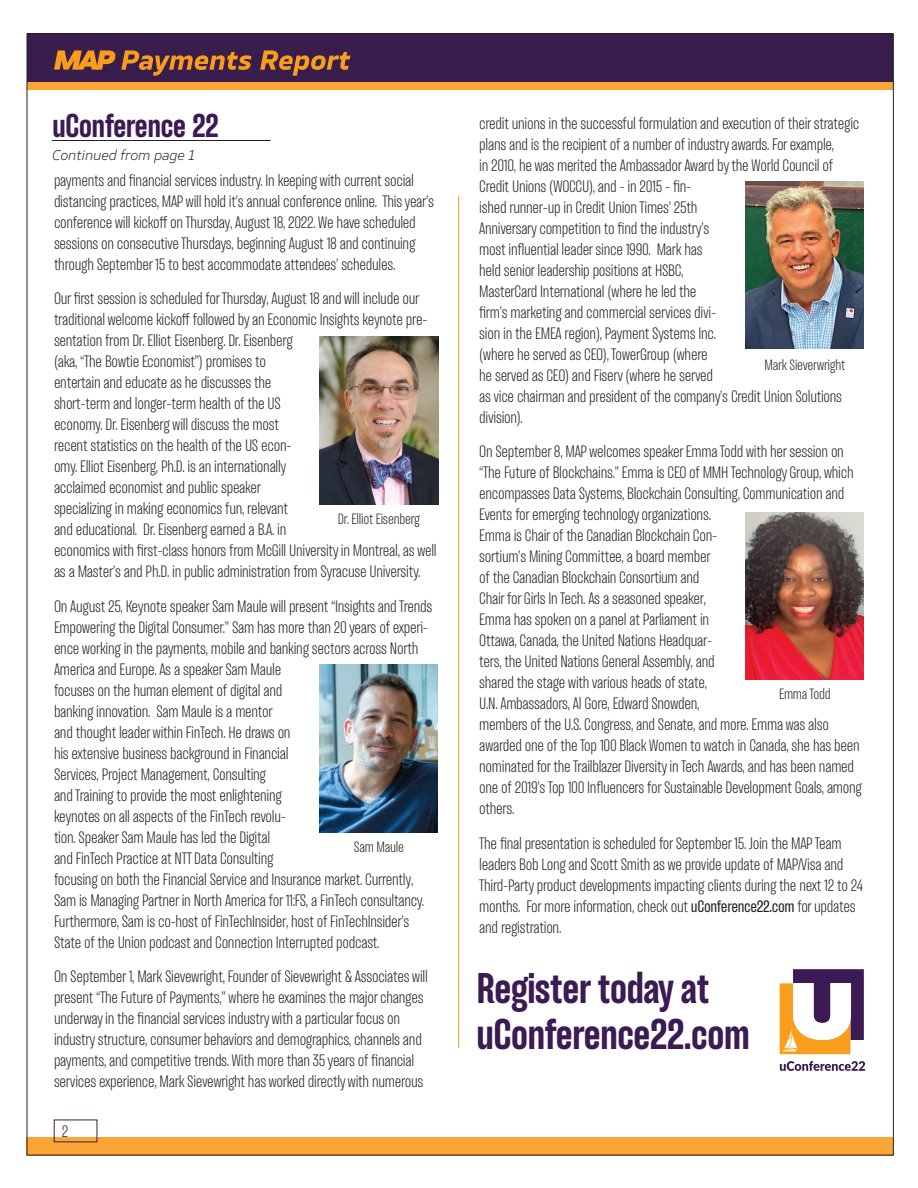
<style>
.page{position:relative;width:918px;height:1188px;background:#fff}
.page>*{position:absolute;margin:0;border:0;box-sizing:border-box;transform-origin:0 0}
.t1{font:700 39px/46.8px "TT Backwards Sans";letter-spacing:-.025em;color:#3c1b54}
.t2{font:700 30px "TT Backwards Sans";letter-spacing:-.025em;color:#3c1b54}
.t3{font:300 15px/21px "TT Backwards Sans";letter-spacing:-.02em;color:#231f20}
.t4{font:300 15px "TT Backwards Sans";color:#3c1b54}
.t5{font:300 13.5px "TT Backwards Sans";letter-spacing:-.02em;color:#231f20}
.t6{font:italic 300 13.5px "TT Severs";color:#231f20}
.s1{font-weight:400}
</style>
<div class="page">
<div style="left:27px;top:1137px;width:866px;height:18px;background:#faa636"></div>
<div style="left:27px;top:33px;width:866px;height:57px;background:#faa636"></div>
<div style="left:27px;top:33px;width:866px;height:49px;background:#391d4c"></div>
<svg style="left:121px;top:50px;width:229px;height:26px"></svg>
<svg style="left:54px;top:50px;width:61px;height:20px"></svg>
<hr style="left:52px;top:140px;width:219px;height:1px;background:#231f20">
<img style="left:320px;top:665px;width:118px;height:167px">
<hr style="left:458px;top:195px;width:1px;height:853px;background:#f89e1c">
<img style="left:746px;top:181px;width:118px;height:168px">
<img style="left:320px;top:337px;width:118px;height:167px">
<img style="left:746px;top:512px;width:118px;height:168px">
<svg style="left:780px;top:1061px;width:85px;height:10px"></svg>
<svg style="left:780px;top:969px;width:84px;height:85px"></svg>
<h2 class="t2" style="left:52px;top:106px;width:168px">uConference 22</h2>
<p class="t6" style="left:52px;top:146px;width:144px">Continued from page 1</p>
<p class="t3" style="left:54px;top:170px;width:382px">payments and financial services industry. In keeping with current social distancing practices, MAP will hold it’s annual conference online. This year’s conference will kickoff on Thursday, August 18, 2022. We have scheduled sessions on consecutive Thursdays, beginning August 18 and continuing through September 15 to best accommodate attendees’ schedules.</p>
<p class="t3" style="left:54px;top:288px;width:384px">Our first session is scheduled for Thursday, August 18 and will include our traditional welcome kickoff followed by an Economic Insights keynote pre&shy;sentation from Dr. Elliot Eisenberg. Dr. Eisenberg<br>(aka, “The Bowtie Economist”) promises to<br>entertain and educate as he discusses the<br>short-term and longer-term health of the US<br>economy. Dr. Eisenberg will discuss the most<br>recent statistics on the health of the US econ-<br>omy. Elliot Eisenberg, Ph.D. is an internationally<br>acclaimed economist and public speaker<br>specializing in making economics fun, relevant<br>and educational. Dr. Eisenberg earned a B.A. in<br>economics with first-class honors from McGill University in Montreal, as well as a Master’s and Ph.D. in public administration from Syracuse University.</p>
<p class="t3" style="left:54px;top:596px;width:380px">On August 25, Keynote speaker Sam Maule will present “Insights and Trends Empowering the Digital Consumer.” Sam has more than 20 years of experi&shy;ence working in the payments, mobile and banking sectors across North America and Europe. As a speaker Sam Maule<br>focuses on the human element of digital and<br>banking innovation. Sam Maule is a mentor<br>and thought leader within FinTech. He draws on<br>his extensive business background in Financial<br>Services, Project Management, Consulting<br>and Training to provide the most enlightening<br>keynotes on all aspects of the FinTech revolu-<br>tion. Speaker Sam Maule has led the Digital<br>and FinTech Practice at NTT Data Consulting<br>focusing on both the Financial Service and Insurance market. Currently, Sam is Managing Partner in North America for 11:FS, a FinTech consultancy.<br>Furthermore, Sam is co-host of FinTechInsider, host of FinTechInsider’s State of the Union podcast and Connection Interrupted podcast.</p>
<p class="t3" style="left:54px;top:966px;width:375px">On September 1, Mark Sievewright, Founder of Sievewright &amp; Associates will present “The Future of Payments,” where he examines the major changes underway in the financial services industry with a particular focus on industry structure, consumer behaviors and demographics, channels and payments, and competitive trends. With more than 35 years of financial services experience, Mark Sievewright has worked directly with numerous</p>
<p class="t5" style="left:338px;top:511px;width:84px">Dr. Elliot Eisenberg</p>
<p class="t5" style="left:354px;top:838px;width:52px">Sam Maule</p>
<p class="t4" style="left:62px;top:1122px;width:8px">2</p>
<p class="t3" style="left:479px;top:113px;width:382px">credit unions in the successful formulation and execution of their strategic plans and is the recipient of a number of industry awards. For example,<br>in 2010, he was merited the Ambassador Award by the World Council of Credit Unions (WOCCU), and - in 2015 - fin-<br>ished runner-up in Credit Union Times’ 25th<br>Anniversary competition to find the industry’s<br>most influential leader since 1990. Mark has<br>held senior leadership positions at HSBC,<br>MasterCard International (where he led the<br>firm’s marketing and commercial services divi-<br>sion in the EMEA region), Payment Systems Inc.<br>(where he served as CEO), TowerGroup (where<br>he served as CEO) and Fiserv (where he served<br>as vice chairman and president of the company’s Credit Union Solutions division).</p>
<p class="t3" style="left:479px;top:441px;width:384px">On September 8, MAP welcomes speaker Emma Todd with her session on “The Future of Blockchains.” Emma is CEO of MMH Technology Group, which encompasses Data Systems, Blockchain Consulting, Communication and Events for emerging technology organizations.<br>Emma is Chair of the Canadian Blockchain Con-<br>sortium’s Mining Committee, a board member<br>of the Canadian Blockchain Consortium and<br>Chair for Girls In Tech. As a seasoned speaker,<br>Emma has spoken on a panel at Parliament in<br>Ottawa, Canada, the United Nations Headquar-<br>ters, the United Nations General Assembly, and<br>shared the stage with various heads of state,<br>U.N. Ambassadors, Al Gore, Edward Snowden,<br>members of the U.S. Congress, and Senate, and more. Emma was also awarded one of the Top 100 Black Women to watch in Canada, she has been nominated for the Trailblazer Diversity in Tech Awards, and has been named one of 2019’s Top 100 Influencers for Sustainable Development Goals, among others.</p>
<p class="t3" style="left:479px;top:833px;width:385px">The final presentation is scheduled for September 15. Join the MAP Team leaders Bob Long and Scott Smith as we provide update of MAP/Visa and Third-Party product developments impacting clients during the next 12 to 24 months. For more information, check out <span class="s1">uConference22.com</span> for updates and registration.</p>
<p class="t5" style="left:765px;top:356px;width:82px">Mark Sieverwright</p>
<p class="t5" style="left:779px;top:686px;width:53px">Emma Todd</p>
<h1 class="t1" style="left:476px;top:965px;width:275px">Register today at uConference22.com</h1>
</div>
